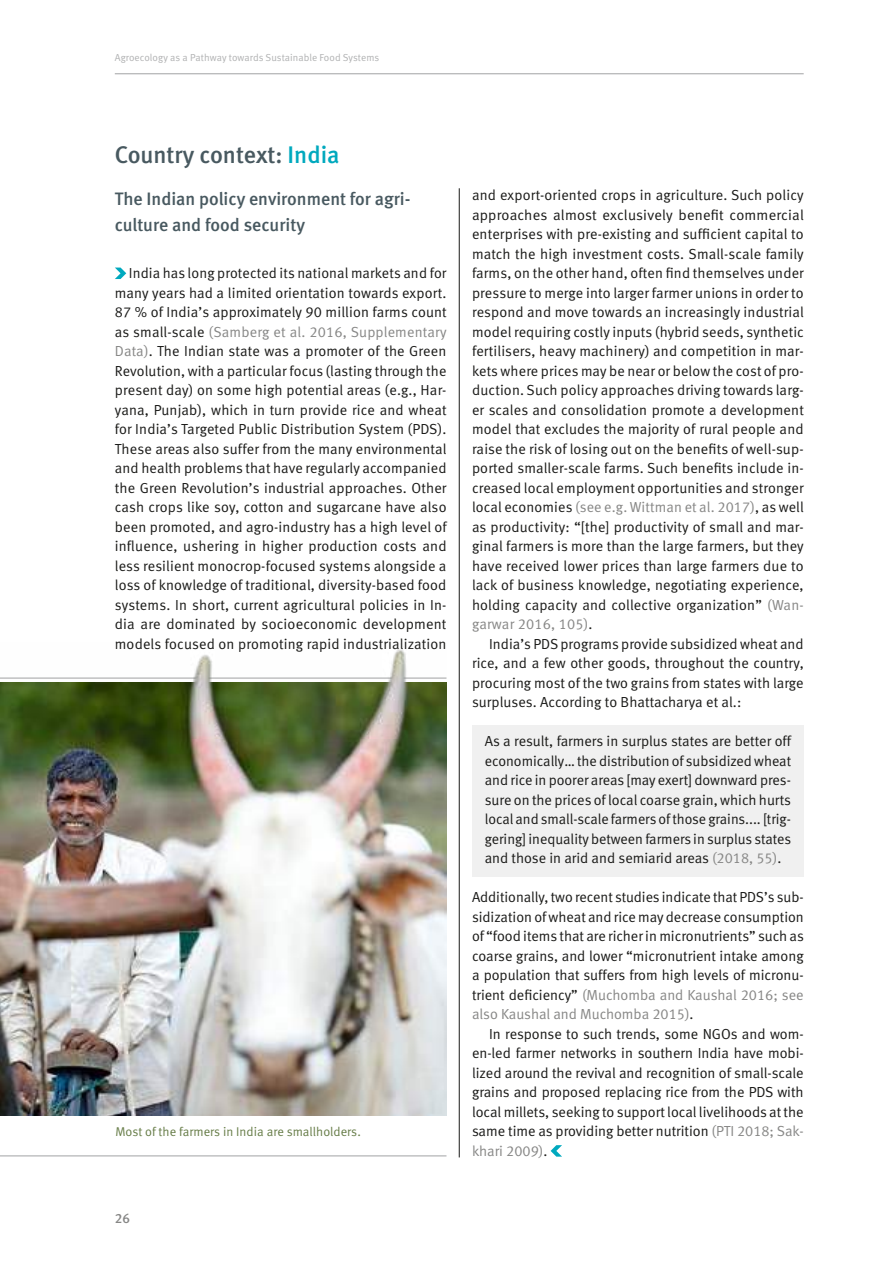
<style>
.page{position:relative;width:893px;height:1263px;background:#fff}
.page>*{position:absolute;margin:0;border:0;box-sizing:border-box;transform-origin:0 0}
.t1{font:24px "Meta Medium LF";color:#485960}
.t2{font:18px/25.5px "Meta Medium LF";color:#485960}
.t3{font:14.55px/19.5px "Meta Normal LF";color:#1a1a18;text-align:justify}
.t4{font:13.5px "Meta Medium LF";color:#878786}
.t5{font:12.75px "Meta Normal LF";letter-spacing:.005em;color:#667c47}
.t6{font:10.2px "Meta Normal LF";letter-spacing:.005em;color:#b1b2b3}
.s1{color:#00a9be}
.s2{color:#878786}
</style>
<div class="page">
<div style="left:472px;top:725px;width:332px;height:151px;background:#f0f0f0"></div>
<hr style="left:115px;top:73px;width:689px;height:1px;background:#b1b2b3">
<hr style="left:459px;top:188px;width:1px;height:969px;background:#1a1a18">
<svg style="left:551px;top:1145px;width:11px;height:12px"></svg>
<svg style="left:115px;top:268px;width:11px;height:11px"></svg>
<img style="left:0;top:739px;width:446px;height:377px">
<hr style="left:0;top:1155px;width:446px;height:1px;background:#b1b2b3">
<img style="left:0;top:649px;width:446px;height:90px">
<p class="t6" style="left:115px;top:52px;width:266px">Agroecology as a Pathway towards Sustainable Food Systems</p>
<h1 class="t1" style="left:115px;top:141px;width:226px">Country context: <span class="s1">India</span></h1>
<p class="t2" style="left:115px;top:186px;width:297px">The Indian policy environment for agri&shy;culture and food security</p>
<p class="t3" style="left:115px;top:263px;width:333px;text-indent:14px">India has long protected its national markets and for many years had a limited orientation towards export.<br>87 % of India’s approximately 90 million farms count as small-scale <span class="s2">(Samberg et al. 2016, Supplementary Data)</span>. The Indian state was a promoter of the Green Revolution, with a particular focus (lasting through the present day) on some high potential areas (e.g., Har&shy;yana, Punjab), which in turn provide rice and wheat for India’s Targeted Public Distribution System (PDS).<br>These areas also suffer from the many environmental and health problems that have regularly accompanied the Green Revolution’s industrial approaches. Other cash crops like soy, cotton and sugarcane have also been promoted, and agro-industry has a high level of influence, ushering in higher production costs and less resilient monocrop-focused systems alongside a loss of knowledge of traditional, diversity-based food systems. In short, current agricultural policies in In&shy;dia are dominated by socioeconomic development models focused on promoting rapid industrialization</p>
<p class="t5" style="left:115px;top:1124px;width:247px">Most of the farmers in India are smallholders.</p>
<p class="t4" style="left:115px;top:1210px;width:17px">26</p>
<p class="t3" style="left:472px;top:185px;width:333px">and export-oriented crops in agriculture. Such policy approaches almost exclusively benefit commercial enterprises with pre-existing and sufficient capital to match the high investment costs. Small-scale family farms, on the other hand, often find themselves under pressure to merge into larger farmer unions in order to respond and move towards an increasingly industrial model requiring costly inputs (hybrid seeds, synthetic fertilisers, heavy machinery) and competition in mar&shy;kets where prices may be near or below the cost of pro&shy;duction. Such policy approaches driving towards larg&shy;er scales and consolidation promote a development model that excludes the majority of rural people and raise the risk of losing out on the benefits of well-sup&shy;ported smaller-scale farms. Such benefits include in&shy;creased local employment opportunities and stronger local economies <span class="s2">(see e.g. Wittman et al. 2017)</span>, as well as productivity: “[the] productivity of small and mar&shy;ginal farmers is more than the large farmers, but they have received lower prices than large farmers due to lack of business knowledge, negotiating experience, holding capacity and collective organization” <span class="s2">(Wan&shy;garwar 2016, 105)</span>.</p>
<p class="t3" style="left:472px;top:634px;width:333px;text-indent:17px">India’s PDS programs provide subsidized wheat and rice, and a few other goods, throughout the country, procuring most of the two grains from states with large surpluses. According to Bhattacharya et al.:</p>
<p class="t3" style="left:485px;top:731px;width:308px">As a result, farmers in surplus states are better off economically… the distribution of subsidized wheat and rice in poorer areas [may exert] downward pres&shy;sure on the prices of local coarse grain, which hurts local and small-scale farmers of those grains.... [trig&shy;gering] inequality between farmers in surplus states and those in arid and semiarid areas <span class="s2">(2018, 55)</span>.</p>
<p class="t3" style="left:472px;top:887px;width:333px">Additionally, two recent studies indicate that PDS’s sub&shy;sidization of wheat and rice may decrease consumption of “food items that are richer in micronutrients” such as coarse grains, and lower “micronutrient intake among a population that suffers from high levels of micronu&shy;trient deficiency” <span class="s2">(Muchomba and Kaushal 2016; see also Kaushal and Muchomba 2015)</span>.</p>
<p class="t3" style="left:472px;top:1024px;width:333px;text-indent:17px">In response to such trends, some NGOs and wom&shy;en-led farmer networks in southern India have mobi&shy;lized around the revival and recognition of small-scale grains and proposed replacing rice from the PDS with local millets, seeking to support local livelihoods at the same time as providing better nutrition <span class="s2">(PTI 2018; Sak&shy;khari 2009)</span>.</p>
</div>
